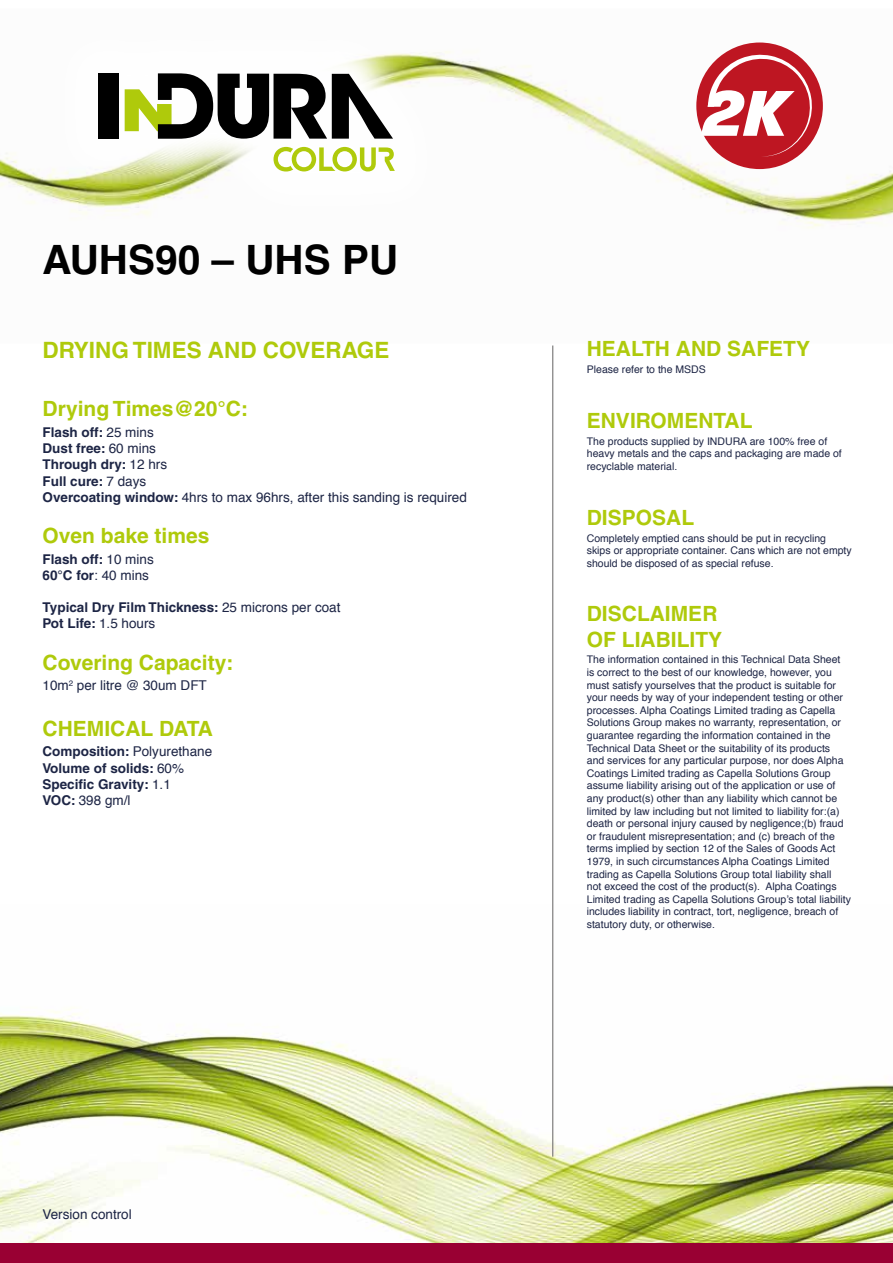
<style>
.page{position:relative;width:893px;height:1263px;background:#fff}
.page>*{position:absolute;margin:0;border:0;box-sizing:border-box;transform-origin:0 0}
.t1{font:italic 800 70.05px "Paralucent";color:#fff}
.t2{font:700 40.5px "Helvetica";color:#000}
.t3{font:700 22.5px "Helvetica";color:#afca0b}
.t4{font:700 21px/25.2px "Helvetica";color:#afca0b}
.t5{font:700 13.5px/16.2px "Helvetica";color:#1d2545}
.t6{font:13.5px/16.2px "Helvetica";color:#1d2545}
.t7{font:10.5px/12.6px "Helvetica";color:#1d2545}
.s1{font-weight:700}
.s2{font-weight:400}
</style>
<div class="page">
<img style="left:0;top:42px;width:893px;height:186px">
<div style="left:43px;top:18px;width:406px;height:210px;background:#fff"></div>
<div style="left:99px;top:73px;width:20px;height:66px;background:#000"></div>
<svg style="left:125px;top:73px;width:270px;height:101px"></svg>
<img style="left:0;top:905px;width:893px;height:339px">
<hr style="left:552px;top:345px;width:1px;height:812px;background:#646363">
<div style="left:696px;top:43px;width:127px;height:126px;background:#be1622;border-radius:50%"></div>
<svg style="left:708px;top:54px;width:105px;height:103px"></svg>
<div style="left:0;top:1244px;width:893px;height:19px;background:#903"></div>
<h2 class="t2" style="left:43px;top:235px;width:357px">AUHS90 – UHS PU</h2>
<h3 class="t3" style="left:43px;top:336px;width:348px">DRYING TIMES AND COVERAGE</h3>
<h3 class="t4" style="left:43px;top:396px;width:207px">Drying Times@20°C:</h3>
<p class="t6" style="left:43px;top:425px;width:426px"><span class="s1">Flash off:</span> 25 mins<br><span class="s1">Dust free:</span> 60 mins<br><span class="s1">Through dry:</span> 12 hrs<br><span class="s1">Full cure:</span> 7 days<br><span class="s1">Overcoating window:</span> 4hrs to max 96hrs, after this sanding is required</p>
<h3 class="t4" style="left:43px;top:523px;width:168px">Oven bake times</h3>
<p class="t5" style="left:43px;top:550px;width:113px">Flash off: <span class="s2">10 mins<br></span>60°C for<span class="s2">: 40 mins</span></p>
<p class="t5" style="left:43px;top:599px;width:300px">Typical Dry Film Thickness: <span class="s2">25 microns per coat<br></span>Pot Life: <span class="s2">1.5 hours</span></p>
<h3 class="t4" style="left:43px;top:649px;width:192px">Covering Capacity:</h3>
<p class="t6" style="left:43px;top:678px;width:166px">10m<sup>2</sup> per litre @ 30um DFT</p>
<h3 class="t4" style="left:43px;top:716px;width:172px">CHEMICAL DATA</h3>
<p class="t5" style="left:43px;top:743px;width:171px">Composition: <span class="s2">Polyurethane<br></span>Volume of solids: <span class="s2">60%<br></span>Specific Gravity: <span class="s2">1.1<br></span>VOC: <span class="s2">398 gm/l</span></p>
<p class="t6" style="left:43px;top:1207px;width:91px">Version control</p>
<h1 class="t1" style="left:702px;top:70px;width:86px">2K</h1>
<h3 class="t4" style="left:587px;top:336px;width:225px">HEALTH AND SAFETY</h3>
<p class="t7" style="left:587px;top:364px;width:121px">Please refer to the MSDS</p>
<h3 class="t4" style="left:587px;top:408px;width:167px">ENVIROMENTAL</h3>
<p class="t7" style="left:587px;top:435px;width:257px">The products supplied by INDURA are 100% free of heavy metals and the caps and packaging are made of recyclable material.</p>
<h3 class="t4" style="left:587px;top:504px;width:109px">DISPOSAL</h3>
<p class="t7" style="left:587px;top:532px;width:266px">Completely emptied cans should be put in recycling skips or appropriate container. Cans which are not empty should be disposed of as special refuse.</p>
<h3 class="t4" style="left:587px;top:601px;width:137px">DISCLAIMER<br>OF LIABILITY</h3>
<p class="t7" style="left:587px;top:654px;width:266px">The information contained in this Technical Data Sheet<br>is correct to the best of our knowledge, however, you must satisfy yourselves that the product is suitable for your needs by way of your independent testing or other processes. Alpha Coatings Limited trading as Capella Solutions Group makes no warranty, representation, or guarantee regarding the information contained in the Technical Data Sheet or the suitability of its products<br>and services for any particular purpose, nor does Alpha Coatings Limited trading as Capella Solutions Group assume liability arising out of the application or use of any product(s) other than any liability which cannot be limited by law including but not limited to liability for:(a) death or personal injury caused by negligence;(b) fraud or fraudulent misrepresentation; and (c) breach of the terms implied by section 12 of the Sales of Goods Act 1979, in such circumstances Alpha Coatings Limited trading as Capella Solutions Group total liability shall<br>not exceed the cost of the product(s). Alpha Coatings Limited trading as Capella Solutions Group’s total liability includes liability in contract, tort, negligence, breach of statutory duty, or otherwise.</p>
</div>
